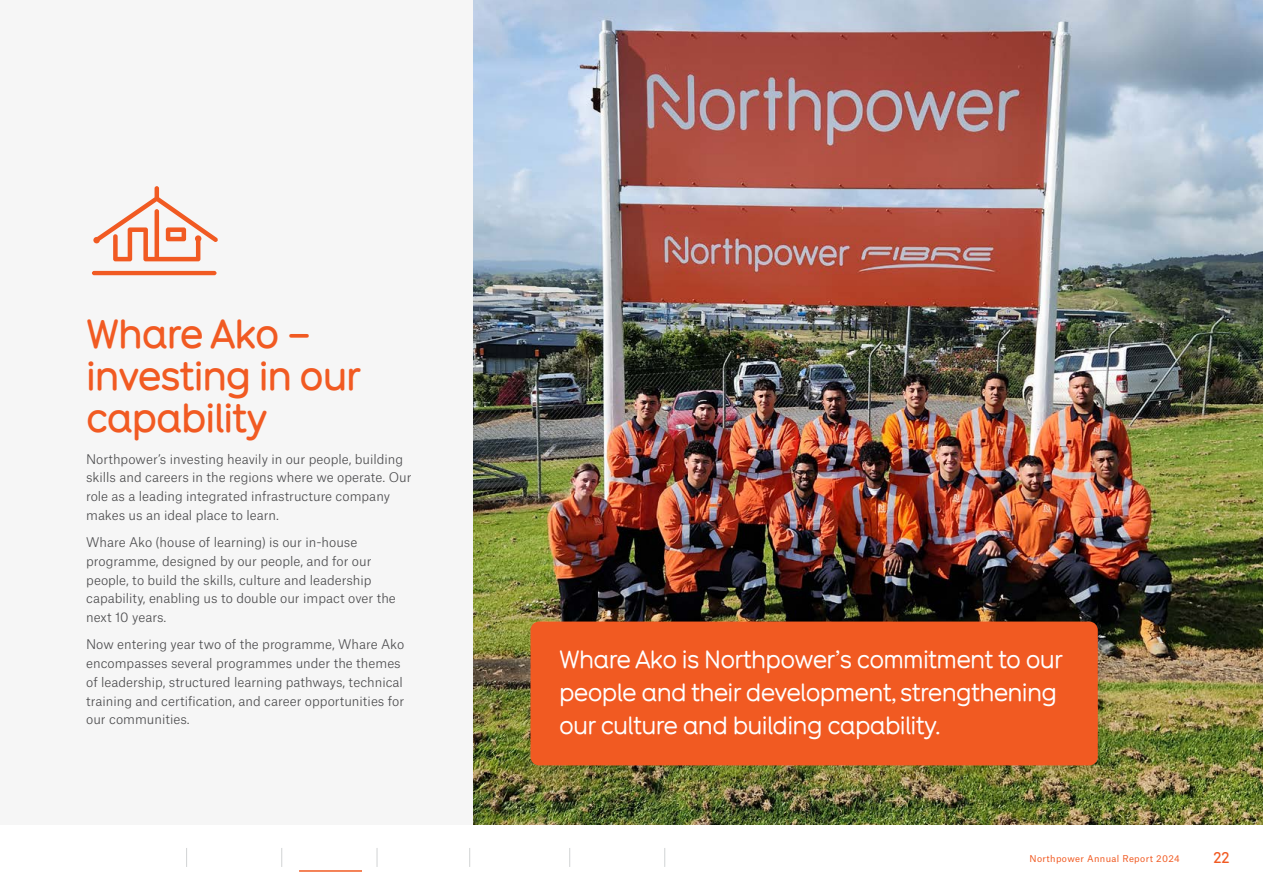
<style>
.page{position:relative;width:1263px;height:893px;background:#f6f6f6}
.page>*{position:absolute;margin:0;border:0;box-sizing:border-box;transform-origin:0 0}
.t1{font:500 39px/42px "Typ 1451 LLTT";letter-spacing:-.03em;color:#f15a22}
.t2{font:24px/33px "Typ 1451 LLTT";letter-spacing:-.03em;color:#fff}
.t3{font:500 15px "Typ 1451 LLTT";color:#f15a22}
.t4{font:300 12.75px/18.8px "Atlas Grotesk";color:#4d4d4f}
.t5{font:9px "Atlas Grotesk";letter-spacing:.04em;color:#f15a22}
</style>
<div class="page">
<img style="left:474px;top:0;width:789px;height:825px">
<svg style="left:93px;top:186px;width:125px;height:75px"></svg>
<hr style="left:92px;top:271px;width:124px;height:4px;background:#f15a22;border-radius:2px">
<div style="left:525px;top:616px;width:584px;height:161px;background:#000;opacity:.1"></div>
<div style="left:530px;top:621px;width:568px;height:144px;background:#f15a22;border-radius:9px"></div>
<div style="left:0;top:825px;width:1263px;height:68px;background:#fff"></div>
<svg style="left:186px;top:848px;width:1px;height:19px"></svg>
<svg style="left:281px;top:848px;width:1px;height:19px"></svg>
<svg style="left:377px;top:848px;width:1px;height:19px"></svg>
<svg style="left:469px;top:848px;width:1px;height:19px"></svg>
<svg style="left:569px;top:848px;width:1px;height:19px"></svg>
<svg style="left:664px;top:848px;width:1px;height:19px"></svg>
<hr style="left:299px;top:870px;width:63px;height:2px;background:#f15a22">
<h1 class="t1" style="left:86px;top:310px;width:277px">Whare Ako – investing in our capability</h1>
<p class="t4" style="left:86px;top:448px;width:327px">Northpower’s investing heavily in our people, building skills and careers in the regions where we operate. Our role as a leading integrated infrastructure company makes us an ideal place to learn.</p>
<p class="t4" style="left:86px;top:532px;width:311px">Whare Ako (house of learning) is our in-house programme, designed by our people, and for our people, to build the skills, culture and leadership capability, enabling us to double our impact over the next 10 years.</p>
<p class="t4" style="left:86px;top:634px;width:320px">Now entering year two of the programme, Whare Ako encompasses several programmes under the themes of leadership, structured learning pathways, technical training and certification, and career opportunities for our communities.</p>
<h2 class="t2" style="left:559px;top:641px;width:505px">Whare Ako is Northpower’s commitment to our people and their development, strengthening our culture and building capability.</h2>
<p class="t5" style="left:1029px;top:851px;width:152px">Northpower Annual Report 2024</p>
<p class="t3" style="left:1213px;top:846px;width:18px">22</p>
</div>
